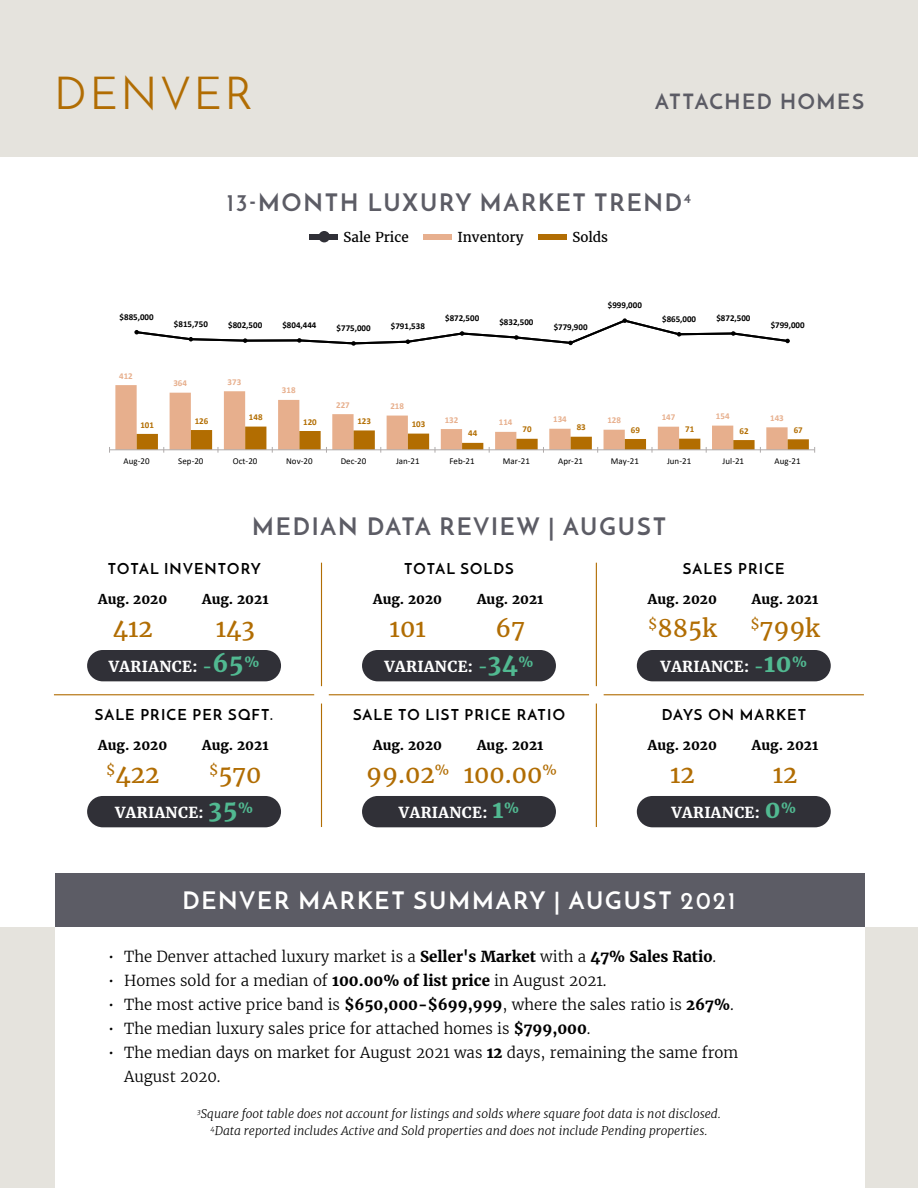
<style>
.page{position:relative;width:918px;height:1188px;background:#fff}
.page>*{position:absolute;margin:0;border:0;box-sizing:border-box;transform-origin:0 0}
.t1{font:45px "Josefin Sans";letter-spacing:.08em;color:#b16d03}
.t2{font:700 24px "Josefin Sans";letter-spacing:.08em;color:#5c5c65}
.t3{font:24px "Merriweather";color:#b16d03}
.t4{font:700 24px "Josefin Sans";letter-spacing:.08em;color:#fff}
.t5{font:700 21px "Josefin Sans";letter-spacing:.08em;color:#5c5c65}
.t6{font:300 15px/24px "Merriweather";color:#000}
.t7{font:700 15px "Josefin Sans";letter-spacing:.08em;color:#000}
.t8{font:700 15px "Merriweather";letter-spacing:.025em;color:#fff}
.t9{font:700 13.5px "Merriweather";color:#000}
.t10{font:13.5px "Merriweather";color:#000}
.t11{font:italic 300 12px/16.5px "Merriweather";color:#000;text-align:center}
.t12{font:700 9px "Calibri";color:#000}
.t13{font:9px "Calibri";color:#000}
.t14{font:700 9px "Calibri";color:#e7af8d}
.t15{font:700 9px "Calibri";color:#b26d01}
.s1{color:#51b991}
.s2{font-size:24px;color:#51b991}
.s3{font-weight:700}
</style>
<div class="page">
<div style="left:0;top:0;width:918px;height:158px;background:#e5e3dd"></div>
<div style="left:0;top:927px;width:918px;height:261px;background:#e5e3dd"></div>
<div style="left:55px;top:925px;width:810px;height:263px;background:#fff"></div>
<div style="left:55px;top:873px;width:810px;height:54px;background:#5c5c65"></div>
<svg style="left:115px;top:385px;width:619px;height:64px"></svg>
<hr style="left:110px;top:449px;width:705px;height:1px;background:#afabab">
<svg style="left:137px;top:427px;width:678px;height:26px"></svg>
<svg style="left:117px;top:318px;width:673px;height:73px"></svg>
<div style="left:539px;top:234px;width:28px;height:6px;background:#b16d03"></div>
<div style="left:310px;top:234px;width:28px;height:6px;background:#303037"></div>
<div style="left:319px;top:231px;width:11px;height:11px;background:#303037;border-radius:50%"></div>
<div style="left:424px;top:234px;width:28px;height:6px;background:#e7af8e"></div>
<hr style="left:54px;top:694px;width:260px;height:1px;background:#b16d03">
<hr style="left:321px;top:563px;width:1px;height:123px;background:#b16d03">
<hr style="left:321px;top:704px;width:1px;height:123px;background:#b16d03">
<hr style="left:596px;top:563px;width:1px;height:123px;background:#b16d03">
<hr style="left:596px;top:704px;width:1px;height:123px;background:#b16d03">
<hr style="left:329px;top:694px;width:260px;height:1px;background:#b16d03">
<hr style="left:604px;top:694px;width:260px;height:1px;background:#b16d03">
<div style="left:87px;top:650px;width:194px;height:31px;background:#303037;border-radius:16px"></div>
<div style="left:362px;top:650px;width:194px;height:31px;background:#303037;border-radius:16px"></div>
<div style="left:637px;top:650px;width:194px;height:31px;background:#303037;border-radius:16px"></div>
<div style="left:637px;top:796px;width:194px;height:31px;background:#303037;border-radius:16px"></div>
<div style="left:362px;top:796px;width:194px;height:31px;background:#303037;border-radius:16px"></div>
<div style="left:87px;top:796px;width:194px;height:31px;background:#303037;border-radius:16px"></div>
<h1 class="t1" style="left:54px;top:66px;width:200px">DENVER</h1>
<h3 class="t5" style="left:655px;top:88px;width:210px">ATTACHED HOMES</h3>
<h2 class="t2" style="left:227px;top:188px;width:466px">13-MONTH LUXURY MARKET TREND<sup>4</sup></h2>
<p class="t10" style="left:343px;top:228px;width:67px">Sale Price</p>
<p class="t10" style="left:457px;top:228px;width:68px">Inventory</p>
<p class="t10" style="left:572px;top:228px;width:37px">Solds</p>
<p class="t12" style="left:120px;top:310px;width:36px">$885,000</p>
<p class="t14" style="left:119px;top:369px;width:15px">412</p>
<p class="t15" style="left:140px;top:418px;width:15px">101</p>
<p class="t12" style="left:174px;top:317px;width:36px">$815,750</p>
<p class="t12" style="left:228px;top:319px;width:36px">$802,500</p>
<p class="t12" style="left:282px;top:318px;width:36px">$804,444</p>
<p class="t12" style="left:337px;top:321px;width:36px">$775,000</p>
<p class="t12" style="left:391px;top:320px;width:36px">$791,538</p>
<p class="t14" style="left:173px;top:377px;width:15px">364</p>
<p class="t14" style="left:228px;top:375px;width:15px">373</p>
<p class="t15" style="left:195px;top:414px;width:15px">126</p>
<p class="t15" style="left:249px;top:411px;width:15px">148</p>
<p class="t14" style="left:282px;top:384px;width:15px">318</p>
<p class="t14" style="left:336px;top:398px;width:15px">227</p>
<p class="t14" style="left:390px;top:400px;width:15px">218</p>
<p class="t15" style="left:303px;top:415px;width:15px">120</p>
<p class="t15" style="left:357px;top:415px;width:15px">123</p>
<p class="t15" style="left:412px;top:418px;width:15px">103</p>
<p class="t12" style="left:445px;top:311px;width:36px">$872,500</p>
<p class="t12" style="left:499px;top:316px;width:36px">$832,500</p>
<p class="t12" style="left:554px;top:321px;width:35px">$779,900</p>
<p class="t12" style="left:608px;top:299px;width:36px">$999,000</p>
<p class="t12" style="left:662px;top:312px;width:36px">$865,000</p>
<p class="t12" style="left:716px;top:311px;width:36px">$872,500</p>
<p class="t12" style="left:771px;top:319px;width:36px">$799,000</p>
<p class="t14" style="left:445px;top:413px;width:15px">132</p>
<p class="t14" style="left:499px;top:416px;width:15px">114</p>
<p class="t15" style="left:468px;top:427px;width:11px">44</p>
<p class="t14" style="left:662px;top:411px;width:15px">147</p>
<p class="t14" style="left:716px;top:410px;width:15px">154</p>
<p class="t14" style="left:770px;top:412px;width:15px">143</p>
<p class="t14" style="left:553px;top:413px;width:15px">134</p>
<p class="t14" style="left:607px;top:414px;width:15px">128</p>
<p class="t15" style="left:522px;top:423px;width:11px">70</p>
<p class="t15" style="left:577px;top:421px;width:11px">83</p>
<p class="t15" style="left:631px;top:423px;width:11px">69</p>
<p class="t15" style="left:685px;top:423px;width:11px">71</p>
<p class="t15" style="left:739px;top:424px;width:11px">62</p>
<p class="t15" style="left:794px;top:424px;width:11px">67</p>
<p class="t13" style="left:124px;top:455px;width:27px">Aug-20</p>
<p class="t13" style="left:178px;top:455px;width:27px">Sep-20</p>
<p class="t13" style="left:233px;top:455px;width:26px">Oct-20</p>
<p class="t13" style="left:286px;top:455px;width:28px">Nov-20</p>
<p class="t13" style="left:341px;top:455px;width:27px">Dec-20</p>
<p class="t13" style="left:396px;top:455px;width:25px">Jan-21</p>
<p class="t13" style="left:450px;top:455px;width:27px">Feb-21</p>
<p class="t13" style="left:503px;top:455px;width:28px">Mar-21</p>
<p class="t13" style="left:558px;top:455px;width:26px">Apr-21</p>
<p class="t13" style="left:611px;top:455px;width:29px">May-21</p>
<p class="t13" style="left:667px;top:455px;width:26px">Jun-21</p>
<p class="t13" style="left:723px;top:455px;width:23px">Jul-21</p>
<p class="t13" style="left:775px;top:455px;width:28px">Aug-21</p>
<h2 class="t2" style="left:252px;top:511px;width:415px">MEDIAN DATA REVIEW | AUGUST</h2>
<p class="t7" style="left:108px;top:559px;width:155px">TOTAL INVENTORY</p>
<p class="t7" style="left:404px;top:559px;width:111px">TOTAL SOLDS</p>
<p class="t7" style="left:683px;top:559px;width:103px">SALES PRICE</p>
<p class="t9" style="left:98px;top:590px;width:71px">Aug. 2020</p>
<p class="t9" style="left:202px;top:590px;width:68px">Aug. 2021</p>
<p class="t9" style="left:373px;top:590px;width:71px">Aug. 2020</p>
<p class="t9" style="left:477px;top:590px;width:68px">Aug. 2021</p>
<p class="t9" style="left:648px;top:590px;width:71px">Aug. 2020</p>
<p class="t9" style="left:752px;top:590px;width:68px">Aug. 2021</p>
<h2 class="t3" style="left:113px;top:613px;width:42px">412</h2>
<h2 class="t3" style="left:216px;top:613px;width:41px">143</h2>
<h2 class="t3" style="left:390px;top:613px;width:38px">101</h2>
<h2 class="t3" style="left:496px;top:613px;width:31px">67</h2>
<h2 class="t3" style="left:648px;top:613px;width:70px"><sup>$</sup>885k</h2>
<h2 class="t3" style="left:750px;top:613px;width:71px"><sup>$</sup>799k</h2>
<p class="t8" style="left:109px;top:657px;width:152px">VARIANCE: <span class="s1">-</span><span class="s2">65</span><sup>%</sup></p>
<p class="t8" style="left:384px;top:657px;width:151px">VARIANCE: <span class="s1">-</span><span class="s2">34</span><sup>%</sup></p>
<p class="t8" style="left:661px;top:657px;width:148px">VARIANCE: <span class="s1">-</span><span class="s2">10</span><sup>%</sup></p>
<p class="t7" style="left:95px;top:705px;width:180px">SALE PRICE PER SQFT.</p>
<p class="t7" style="left:353px;top:705px;width:213px">SALE TO LIST PRICE RATIO</p>
<p class="t7" style="left:662px;top:705px;width:146px">DAYS ON MARKET</p>
<p class="t9" style="left:98px;top:736px;width:71px">Aug. 2020</p>
<p class="t9" style="left:202px;top:736px;width:68px">Aug. 2021</p>
<p class="t9" style="left:373px;top:736px;width:71px">Aug. 2020</p>
<p class="t9" style="left:477px;top:736px;width:68px">Aug. 2021</p>
<p class="t9" style="left:648px;top:736px;width:71px">Aug. 2020</p>
<p class="t9" style="left:752px;top:736px;width:68px">Aug. 2021</p>
<h2 class="t3" style="left:106px;top:759px;width:55px"><sup>$</sup>422</h2>
<h2 class="t3" style="left:209px;top:759px;width:54px"><sup>$</sup>570</h2>
<p class="t8" style="left:115px;top:803px;width:140px">VARIANCE: <span class="s2">35</span><sup>%</sup></p>
<h2 class="t3" style="left:366px;top:759px;width:192px">99.02<sup>%</sup> 100.00<sup>%</sup></h2>
<p class="t8" style="left:399px;top:803px;width:122px">VARIANCE: <span class="s2">1</span><sup>%</sup></p>
<h2 class="t3" style="left:670px;top:759px;width:26px">12</h2>
<h2 class="t3" style="left:773px;top:759px;width:26px">12</h2>
<p class="t8" style="left:671px;top:803px;width:126px">VARIANCE: <span class="s2">0</span><sup>%</sup></p>
<h2 class="t4" style="left:182px;top:886px;width:555px">DENVER MARKET SUMMARY | AUGUST 2021</h2>
<p class="t6" style="left:108px;top:944px;width:610px">• The Denver attached luxury market is a <span class="s3">Seller's Market</span> with a <span class="s3">47% Sales Ratio</span>.</p>
<p class="t6" style="left:108px;top:968px;width:500px">• Homes sold for a median of <span class="s3">100.00% of list price</span> in August 2021.</p>
<p class="t6" style="left:108px;top:992px;width:627px">• The most active price band is <span class="s3">$650,000-$699,999</span>, where the sales ratio is <span class="s3">267%</span>.</p>
<p class="t6" style="left:108px;top:1016px;width:484px">• The median luxury sales price for attached homes is <span class="s3">$799,000</span>.</p>
<p class="t6" style="left:124px;top:1040px;width:615px;text-indent:-16px">• The median days on market for August 2021 was <span class="s3">12</span> days, remaining the same from<br>August 2020.</p>
<p class="t11" style="left:197px;top:1106px;width:525px"><sup>3</sup>Square foot table does not account for listings and solds where square foot data is not disclosed.<br><sup>4</sup>Data reported includes Active and Sold properties and does not include Pending properties.</p>
</div>
